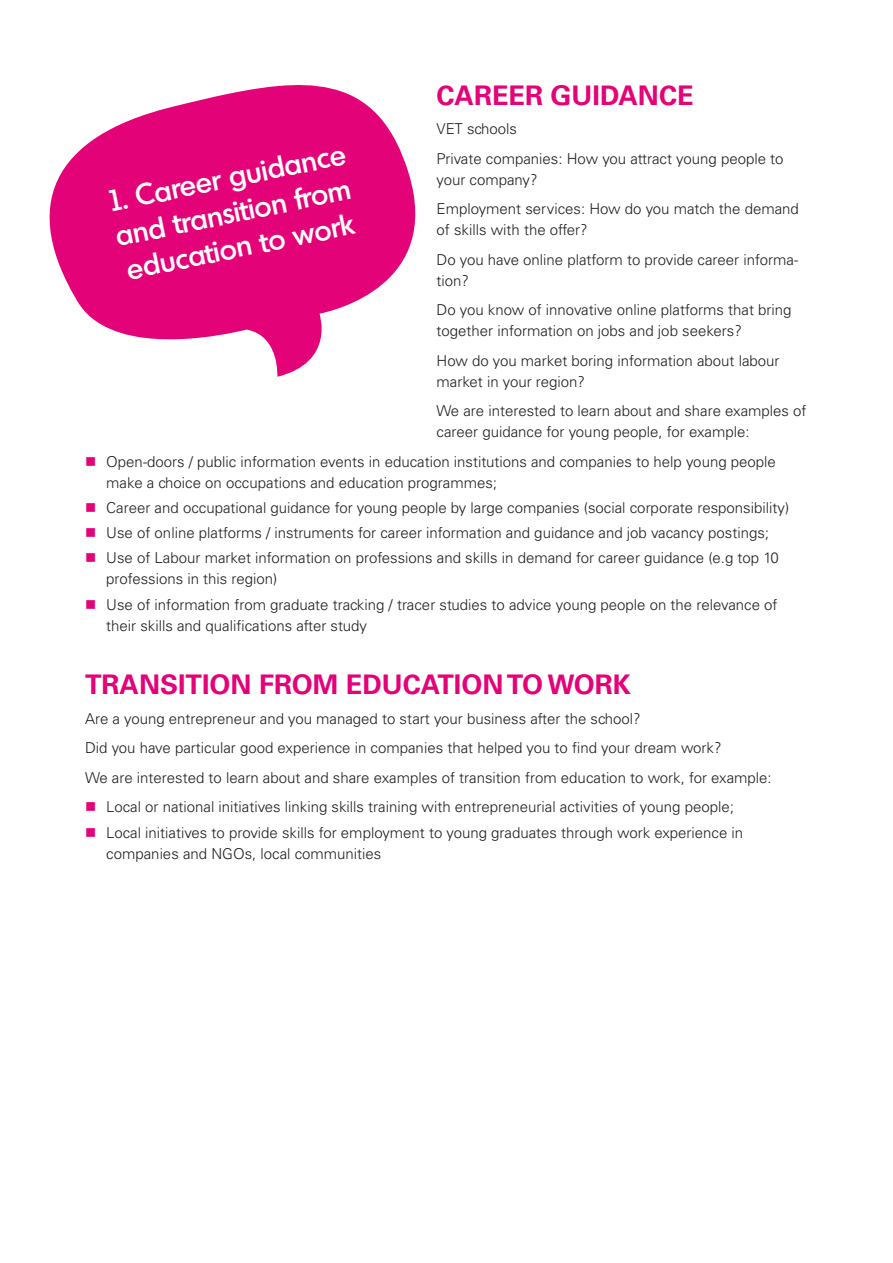
<style>
.page{position:relative;width:893px;height:1263px;background:#fff}
.page>*{position:absolute;margin:0;border:0;box-sizing:border-box;transform-origin:0 0}
.t1{font:500 29.25px/35.1px "Montreal TS";color:#fff;text-align:justify}
.t2{font:700 27px "Univers LT Std";color:#e40278}
.t3{font:300 15px/21px "Univers LT Std";color:#231f20}
</style>
<div class="page">
<svg style="left:49px;top:85px;width:367px;height:292px;fill:#e40278"></svg>
<p class="t2" style="left:436px;top:79px;width:258px">CAREER GUIDANCE</p>
<p class="t3" style="left:436px;top:118px;width:82px">VET schools</p>
<p class="t3" style="left:436px;top:148px;width:349px">Private companies: How you attract young people to your company?</p>
<p class="t3" style="left:436px;top:198px;width:364px">Employment services: How do you match the demand of skills with the offer?</p>
<p class="t3" style="left:436px;top:249px;width:363px">Do you have online platform to provide career informa&shy;tion?</p>
<p class="t3" style="left:436px;top:299px;width:356px">Do you know of innovative online platforms that bring together information on jobs and job seekers?</p>
<p class="t3" style="left:436px;top:350px;width:345px">How do you market boring information about labour market in your region?</p>
<p class="t3" style="left:436px;top:400px;width:372px">We are interested to learn about and share examples of career guidance for young people, for example:</p>
<p class="t3" style="left:106px;top:451px;width:671px">Open-doors / public information events in education institutions and companies to help young people make a choice on occupations and education programmes;</p>
<p class="t3" style="left:106px;top:497px;width:684px">Career and occupational guidance for young people by large companies (social corporate responsibility)</p>
<p class="t3" style="left:106px;top:522px;width:664px">Use of online platforms / instruments for career information and guidance and job vacancy postings;</p>
<p class="t3" style="left:106px;top:548px;width:674px">Use of Labour market information on professions and skills in demand for career guidance (e.g top 10 professions in this region)</p>
<p class="t3" style="left:106px;top:594px;width:673px">Use of information from graduate tracking / tracer studies to advice young people on the relevance of their skills and qualifications after study</p>
<p class="t1" style="left:103px;top:185px;width:245px;rotate:-12deg">1. Career guidance and transition from education to work</p>
<p class="t2" style="left:85px;top:669px;width:547px">TRANSITION FROM EDUCATION TO WORK</p>
<p class="t3" style="left:85px;top:708px;width:557px">Are a young entrepreneur and you managed to start your business after the school?</p>
<p class="t3" style="left:85px;top:737px;width:638px">Did you have particular good experience in companies that helped you to find your dream work?</p>
<p class="t3" style="left:85px;top:767px;width:688px">We are interested to learn about and share examples of transition from education to work, for example:</p>
<p class="t3" style="left:106px;top:796px;width:629px">Local or national initiatives linking skills training with entrepreneurial activities of young people;</p>
<p class="t3" style="left:106px;top:822px;width:638px">Local initiatives to provide skills for employment to young graduates through work experience in companies and NGOs, local communities</p>
</div>
